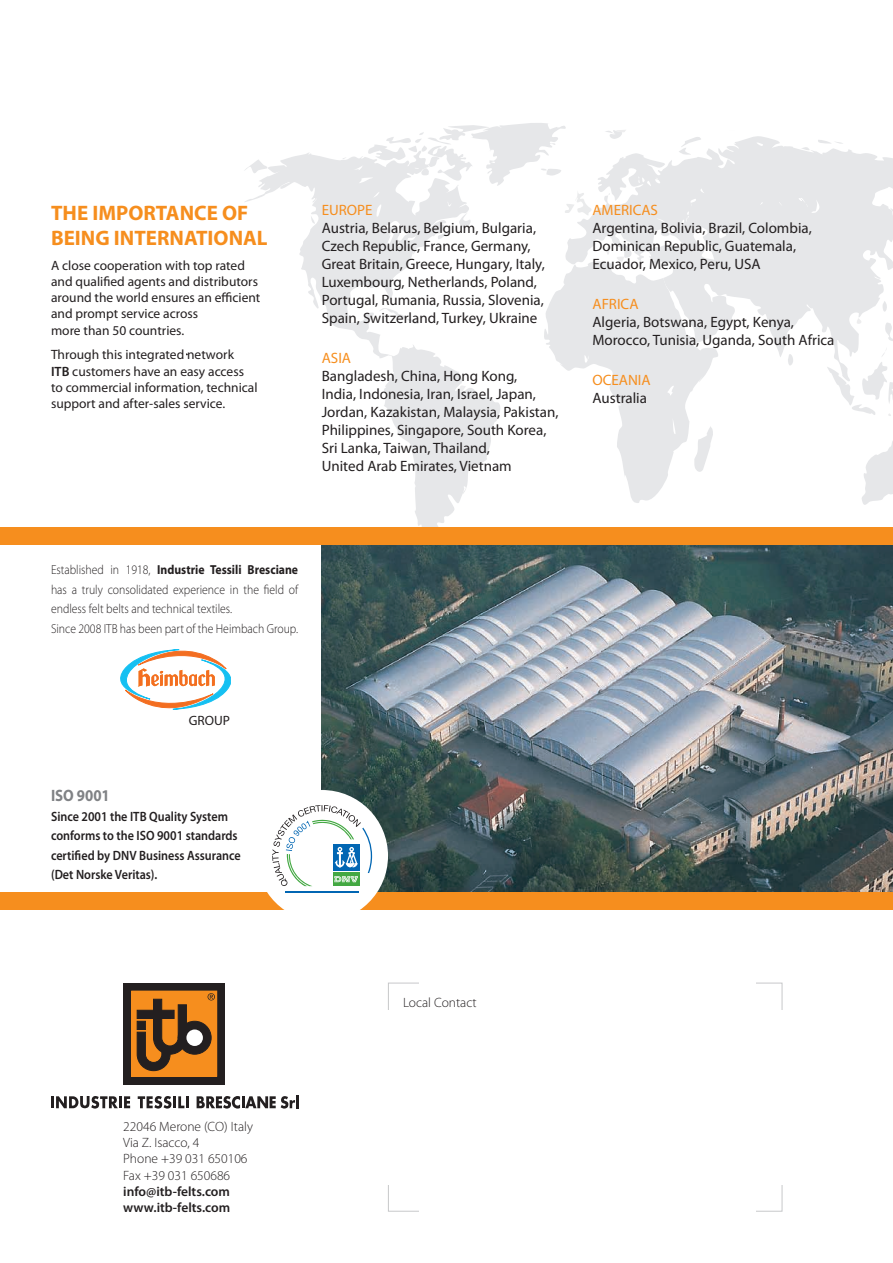
<style>
.page{position:relative;width:893px;height:1263px;background:#fff}
.page>*{position:absolute;margin:0;border:0;box-sizing:border-box;transform-origin:0 0}
.t1{font:700 21px/25.2px "Myriad Pro";color:#f68e1e}
.t2{font:700 16.5px "Myriad Pro";color:#808285;scale:.9 1}
.t3{font:15px/18px "Myriad Pro";color:#231f20}
.t4{font:15px "Myriad Pro";color:#f68e1e}
.t5{font:13.5px/16.2px "Myriad Pro";color:#231f20}
.t6{font:600 13.5px/19.5px "Myriad Pro";color:#231f20;scale:.9 1}
.t7{font:300 13.5px/16.2px "Myriad Pro";color:#231f20}
.t8{font:600 13.5px/16.2px "Myriad Pro";color:#231f20}
.t9{font:300 13.05px/19.5px "Myriad Pro";color:#231f20;scale:.9 1}
.s1{font-weight:600}
.s2{font-weight:700}
</style>
<div class="page">
<img style="left:322px;top:544px;width:571px;height:349px">
<svg style="left:245px;top:153px;width:210px;height:374px"></svg>
<svg style="left:835px;top:381px;width:58px;height:35px"></svg>
<svg style="left:862px;top:441px;width:31px;height:64px"></svg>
<svg style="left:763px;top:137px;width:130px;height:244px;fill:#e6e7e9"></svg>
<svg style="left:779px;top:202px;width:7px;height:8px"></svg>
<svg style="left:798px;top:197px;width:21px;height:18px"></svg>
<svg style="left:771px;top:221px;width:3px;height:4px"></svg>
<svg style="left:352px;top:123px;width:411px;height:382px"></svg>
<div style="left:0;top:527px;width:893px;height:17px;background:#f68e1e"></div>
<div style="left:0;top:893px;width:893px;height:17px;background:#f68e1e"></div>
<div style="left:123px;top:983px;width:102px;height:101px;background:#231f20"></div>
<div style="left:132px;top:991px;width:85px;height:85px;background:#f68e1e"></div>
<div style="left:131px;top:991px;width:86px;height:85px;border:1px solid #f68e1e"></div>
<div style="left:178px;top:1021px;width:33px;height:33px;background:#231f20;border-radius:50%"></div>
<div style="left:178px;top:1021px;width:33px;height:33px;border:1px solid #231f20;border-radius:50%"></div>
<svg style="left:137px;top:999px;width:50px;height:72px"></svg>
<div style="left:186px;top:1029px;width:17px;height:17px;background:#fff;border-radius:50%"></div>
<svg style="left:208px;top:993px;width:7px;height:7px"></svg>
<div style="left:256px;top:790px;width:132px;height:132px;background:#fff;border-radius:50%"></div>
<hr style="left:286px;top:891px;width:73px;height:1px;background:#0166b3">
<svg style="left:272px;top:805px;width:100px;height:81px"></svg>
<svg style="left:121px;top:650px;width:110px;height:59px"></svg>
<svg style="left:51px;top:1096px;width:79px;height:12px"></svg>
<svg style="left:138px;top:1096px;width:51px;height:12px"></svg>
<svg style="left:197px;top:1095px;width:102px;height:13px"></svg>
<h1 class="t1" style="left:51px;top:199px;width:218px">THE IMPORTANCE OF<br>BEING INTERNATIONAL</h1>
<p class="t5" style="left:51px;top:257px;width:211px">A close cooperation with top rated and qualified agents and distributors around the world ensures an efficient and prompt service across<br>more than 50 countries.</p>
<p class="t5" style="left:51px;top:346px;width:208px">Through this integrated network<br><span class="s1">ITB</span> customers have an easy access to commercial information, technical support and after-sales service.</p>
<p class="t4" style="left:322px;top:201px;width:52px">EUROPE</p>
<p class="t3" style="left:322px;top:219px;width:225px">Austria, Belarus, Belgium, Bulgaria, Czech Republic, France, Germany, Great Britain, Greece, Hungary, Italy, Luxembourg, Netherlands, Poland, Portugal, Rumania, Russia, Slovenia, Spain, Switzerland, Turkey, Ukraine</p>
<p class="t4" style="left:322px;top:349px;width:31px">ASIA</p>
<p class="t3" style="left:322px;top:367px;width:238px">Bangladesh, China, Hong Kong,<br>India, Indonesia, Iran, Israel, Japan, Jordan, Kazakistan, Malaysia, Pakistan, Philippines, Singapore, South Korea, Sri Lanka, Taiwan, Thailand,<br>United Arab Emirates, Vietnam</p>
<p class="t4" style="left:592px;top:201px;width:67px">AMERICAS</p>
<p class="t3" style="left:592px;top:219px;width:221px">Argentina, Bolivia, Brazil, Colombia,<br>Dominican Republic, Guatemala,<br>Ecuador, Mexico, Peru, USA</p>
<p class="t4" style="left:592px;top:295px;width:48px">AFRICA</p>
<p class="t3" style="left:592px;top:313px;width:243px">Algeria, Botswana, Egypt, Kenya,<br>Morocco, Tunisia, Uganda, South Africa</p>
<p class="t4" style="left:592px;top:370px;width:60px">OCEANIA</p>
<p class="t3" style="left:592px;top:388px;width:56px">Australia</p>
<p class="t9" style="left:51px;top:560px;width:276px">Established in 1918, <span class="s2">Industrie Tessili Bresciane </span>has a truly consolidated experience in the field of endless felt belts and technical textiles.<br>Since 2008 ITB has been part of the Heimbach Group.</p>
<p class="t5" style="left:189px;top:712px;width:43px">GROUP</p>
<p class="t2" style="left:51px;top:785px;width:67px">ISO 9001</p>
<p class="t6" style="left:51px;top:806px;width:212px">Since 2001 the ITB Quality System conforms to the ISO 9001 standards certified by DNV Business Assurance (Det Norske Veritas).</p>
<p class="t7" style="left:123px;top:1118px;width:131px">22046 Merone (CO) Italy<br>Via Z. Isacco, 4<br>Phone +39 031 650106<br>Fax +39 031 650686</p>
<p class="t8" style="left:123px;top:1183px;width:108px">info@itb-felts.com www.itb-felts.com</p>
<p class="t7" style="left:403px;top:994px;width:75px">Local Contact</p>
</div>
